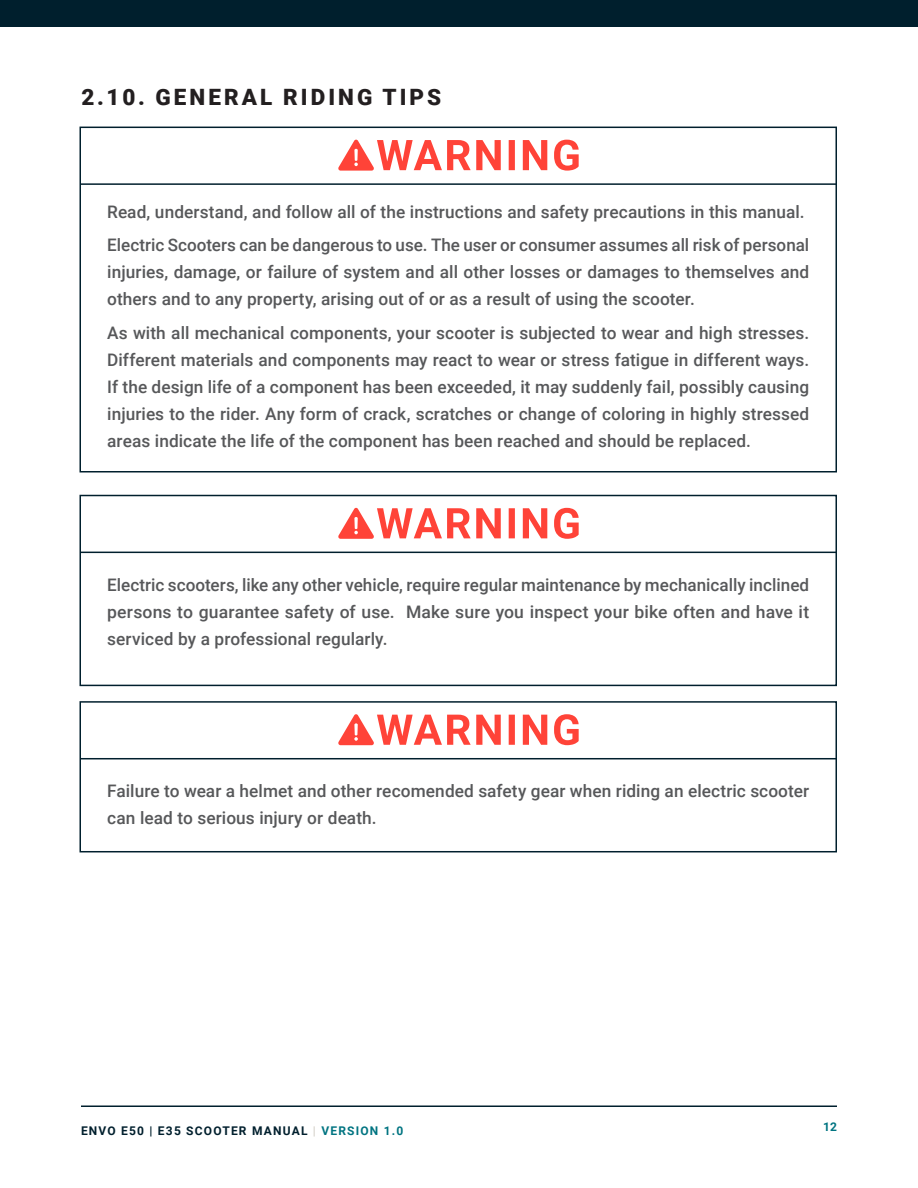
<style>
.page{position:relative;width:918px;height:1188px;background:#fff}
.page>*{position:absolute;margin:0;border:0;box-sizing:border-box;transform-origin:0 0}
.Header_2{font:900 22.5px "Roboto";letter-spacing:.135em;color:#231f20}
.Caution___Warning{font:500 17.25px/27px "Roboto";letter-spacing:.005em;color:#57585a;text-align:justify}
.t1{font:700 12px "Roboto";letter-spacing:.1em;color:#001f2d}
.t2{font:700 12px "Roboto";color:#007481}
.s1{color:#d6d1ca}
.s2{color:#007481}
</style>
<div class="page">
<div style="left:0;top:0;width:918px;height:27px;background:#001f2d"></div>
<hr style="left:81px;top:1106px;width:756px;height:1px;background:#001f2d">
<div style="left:80px;top:701px;width:757px;height:151px;border:2px solid #001f2d"></div>
<div style="left:80px;top:495px;width:757px;height:191px;border:2px solid #001f2d"></div>
<hr style="left:80px;top:758px;width:756px;height:1px;background:#001f2d">
<hr style="left:80px;top:552px;width:756px;height:1px;background:#001f2d">
<svg style="left:338px;top:714px;width:241px;height:31px"></svg>
<svg style="left:338px;top:508px;width:241px;height:31px"></svg>
<div style="left:80px;top:127px;width:757px;height:346px;border:2px solid #001f2d"></div>
<hr style="left:80px;top:183px;width:756px;height:2px;background:#001f2d">
<svg style="left:338px;top:140px;width:241px;height:31px"></svg>
<p class="Header_2" style="left:81px;top:81px;width:362px">2.10. GENERAL RIDING TIPS</p>
<p class="Caution___Warning" style="left:107px;top:197px;width:699px">Read, understand, and follow all of the instructions and safety precautions in this manual.</p>
<p class="Caution___Warning" style="left:107px;top:231px;width:704px">Electric Scooters can be dangerous to use. The user or consumer assumes all risk of personal injuries, damage, or failure of system and all other losses or damages to themselves and others and to any property, arising out of or as a result of using the scooter.</p>
<p class="Caution___Warning" style="left:107px;top:319px;width:704px">As with all mechanical components, your scooter is subjected to wear and high stresses.<br>Different materials and components may react to wear or stress fatigue in different ways.<br>If the design life of a component has been exceeded, it may suddenly fail, possibly causing injuries to the rider. Any form of crack, scratches or change of coloring in highly stressed areas indicate the life of the component has been reached and should be replaced.</p>
<p class="Caution___Warning" style="left:107px;top:571px;width:704px">Electric scooters, like any other vehicle, require regular maintenance by mechanically inclined persons to guarantee safety of use. Make sure you inspect your bike often and have it serviced by a professional regularly.</p>
<p class="Caution___Warning" style="left:107px;top:777px;width:704px">Failure to wear a helmet and other recomended safety gear when riding an electric scooter can lead to serious injury or death.</p>
<p class="t1" style="left:81px;top:1122px;width:324px">ENVO E50 | E35 SCOOTER MANUAL <span class="s1">|</span> <span class="s2">VERSION 1.0</span></p>
<p class="t2" style="left:823px;top:1118px;width:15px">12</p>
</div>
